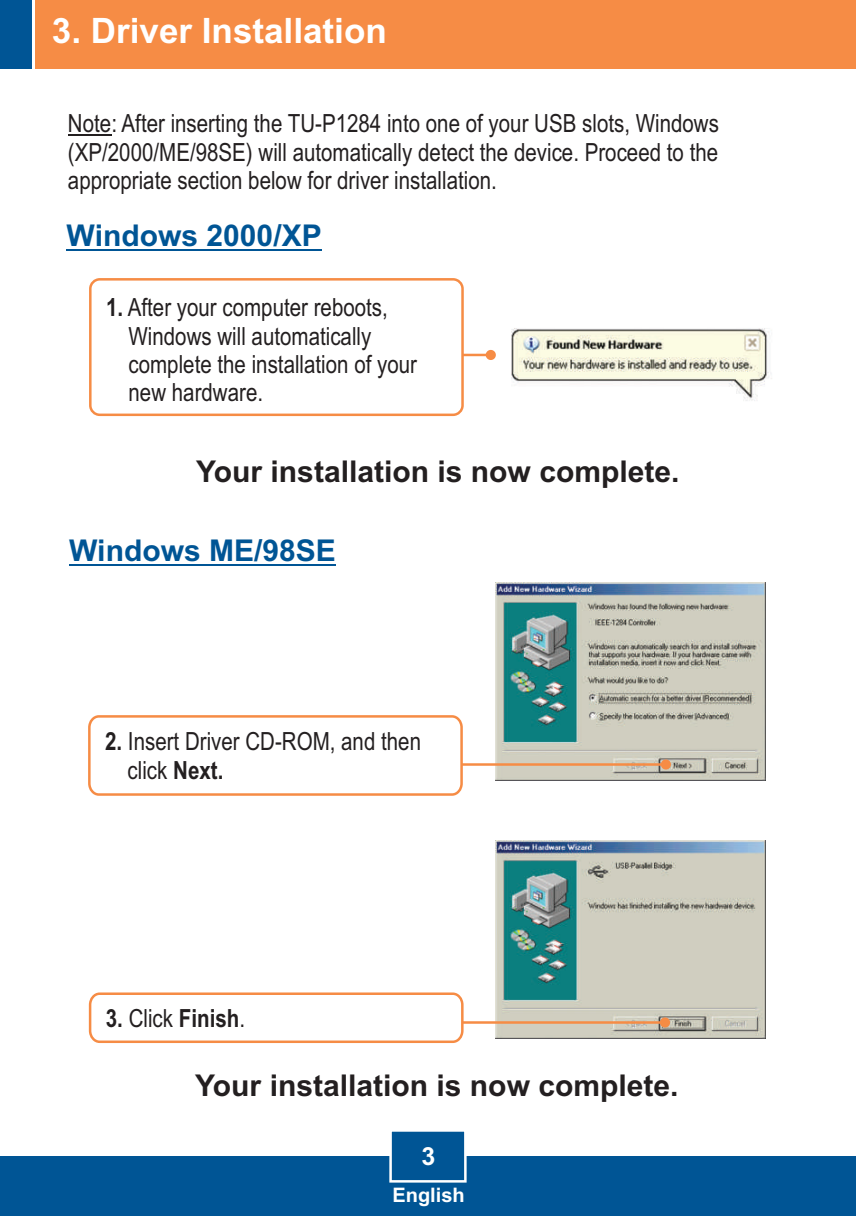
<style>
.page{position:relative;width:856px;height:1216px;background:#fff}
.page>*{position:absolute;margin:0;border:0;box-sizing:border-box;transform-origin:0 0}
.t1{font:700 35px "Arial";color:#fff}
.t2{font:700 30px "Arial";color:#231f20}
.t3{font:700 30px "Arial";color:#005595}
.t4{font:25px/28.2px "Arial Narrow";color:#231f20}
.t5{font:700 25px "Arial Narrow";color:#231f20}
.t6{font:700 25px "Arial";color:#fff}
.t7{font:700 20px "Arial";color:#fff}
.s1{font-weight:700}
.s2{font-weight:400}
</style>
<div class="page">
<img style="left:495px;top:840px;width:270px;height:198px">
<img style="left:495px;top:582px;width:270px;height:198px">
<div style="left:0;top:1155px;width:855px;height:60px;background:#005595"></div>
<div style="left:35px;top:0;width:820px;height:68px;background:#f68c45"></div>
<div style="left:0;top:0;width:32px;height:68px;background:#005595"></div>
<svg style="left:388px;top:1131px;width:79px;height:52px"></svg>
<hr style="left:68px;top:134px;width:43px;height:2px;background:#231f20">
<hr style="left:67px;top:249px;width:254px;height:1px;background:#005595">
<hr style="left:69px;top:564px;width:267px;height:1px;background:#005595">
<svg style="left:463px;top:350px;width:32px;height:10px"></svg>
<div style="left:89px;top:278px;width:374px;height:138px;background:#fff;border:3px solid #f68c45;border-radius:9px"></div>
<img style="left:511px;top:328px;width:261px;height:73px">
<svg style="left:88px;top:713px;width:582px;height:83px"></svg>
<svg style="left:88px;top:990px;width:581px;height:53px"></svg>
<h1 class="t1" style="left:52px;top:18px;width:336px">3. Driver Installation</h1>
<p class="t4" style="left:68px;top:112px;width:652px;text-align:justify">Note: After inserting the TU-P1284 into one of your USB slots, Windows (XP/2000/ME/98SE) will automatically detect the device. Proceed to the appropriate section below for driver installation.</p>
<p class="t3" style="left:67px;top:224px;width:256px">Windows 2000/XP</p>
<p class="t4" style="left:128px;top:295px;width:290px;text-indent:-22px"><span class="s1">1.</span> After your computer reboots,<br>Windows will automatically complete the installation of your new hardware.</p>
<p class="t2" style="left:196px;top:460px;width:484px">Your installation is now complete.</p>
<p class="t3" style="left:69px;top:539px;width:268px">Windows ME/98SE</p>
<p class="t4" style="left:127px;top:729px;width:295px;text-indent:-22px"><span class="s1">2.</span> Insert Driver CD-ROM, and then click <span class="s1">Next.</span></p>
<p class="t5" style="left:106px;top:1009px;width:140px">3. <span class="s2">Click</span> Finish<span class="s2">.</span></p>
<p class="t2" style="left:195px;top:1073px;width:484px">Your installation is now complete.</p>
<p class="t6" style="left:421px;top:1146px;width:15px">3</p>
<p class="t7" style="left:392px;top:1187px;width:74px">English</p>
</div>
